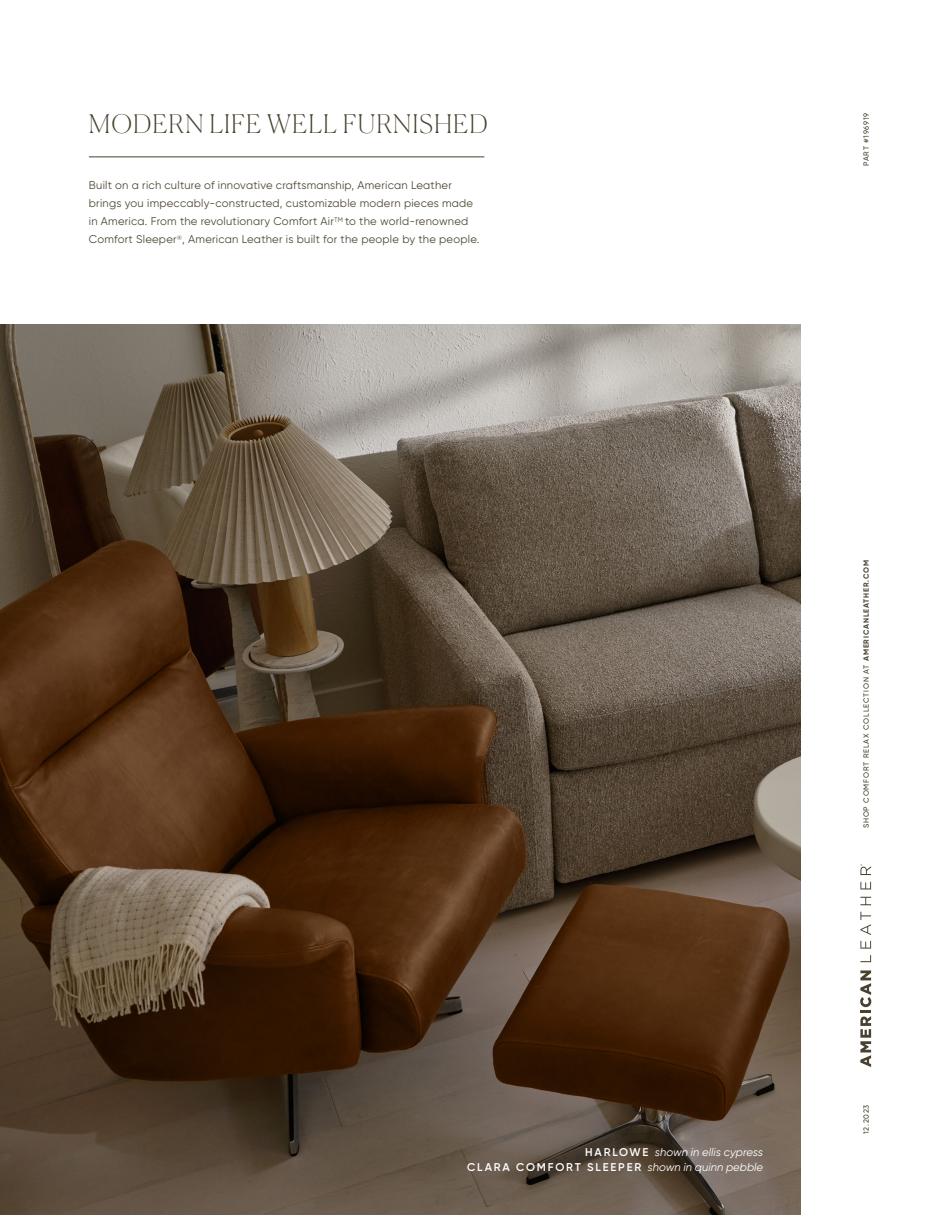
<style>
.page{position:relative;width:945px;height:1215px;background:#fff}
.page>*{position:absolute;margin:0;border:0;box-sizing:border-box;transform-origin:0 0}
.t1{font:100 25.5px "Canela Web";letter-spacing:.04em;color:#47412e}
.t2{font:11.25px/18px "Gilroy";letter-spacing:.02em;color:#504937}
.t3{font:600 11.25px "Gilroy";letter-spacing:.16em;color:#fff}
.t4{font:italic 11.25px "Gilroy";color:#fff}
.t5{font:500 7.5px "Gilroy";letter-spacing:.105em;color:#47412e}
.s1{font-weight:700}
.s2{font-weight:600;font-style:normal}
.s3{font-weight:400;font-style:italic}
</style>
<div class="page">
<svg style="left:860px;top:970px;width:11px;height:97px"></svg>
<svg style="left:860px;top:955px;width:11px;height:7px"></svg>
<svg style="left:860px;top:941px;width:11px;height:8px"></svg>
<svg style="left:860px;top:912px;width:11px;height:23px"></svg>
<svg style="left:860px;top:897px;width:11px;height:8px"></svg>
<svg style="left:860px;top:882px;width:11px;height:7px"></svg>
<svg style="left:860px;top:864px;width:11px;height:11px"></svg>
<img style="left:0;top:324px;width:800px;height:891px">
<hr style="left:89px;top:157px;width:395px;height:1px;background:#47412e">
<p class="t1" style="left:89px;top:113px;width:400px">MODERN LIFE WELL FURNISHED</p>
<p class="t5" style="left:862px;top:166px;width:55px;rotate:-90deg">PART #196919</p>
<p class="t2" style="left:89px;top:176px;width:392px">Built on a rich culture of innovative craftsmanship, American Leather brings you impeccably-constructed, customizable modern pieces made in America. From the revolutionary Comfort Air<sup>TM</sup> to the world-renowned Comfort Sleeper<sup>®</sup>, American Leather is built for the people by the people.</p>
<p class="t5" style="left:862px;top:828px;width:270px;rotate:-90deg">SHOP COMFORT RELAX COLLECTION AT <span class="s1">AMERICANLEATHER.COM</span></p>
<p class="t4" style="left:585px;top:1146px;width:179px"><span class="s2">H A R LOW E</span> shown in ellis cypress</p>
<p class="t3" style="left:467px;top:1161px;width:297px">CLARA COMFORT SLEEPER <span class="s3">shown in quinn pebble</span></p>
<p class="t5" style="left:862px;top:1134px;width:31px;rotate:-90deg">12.2023</p>
</div>
